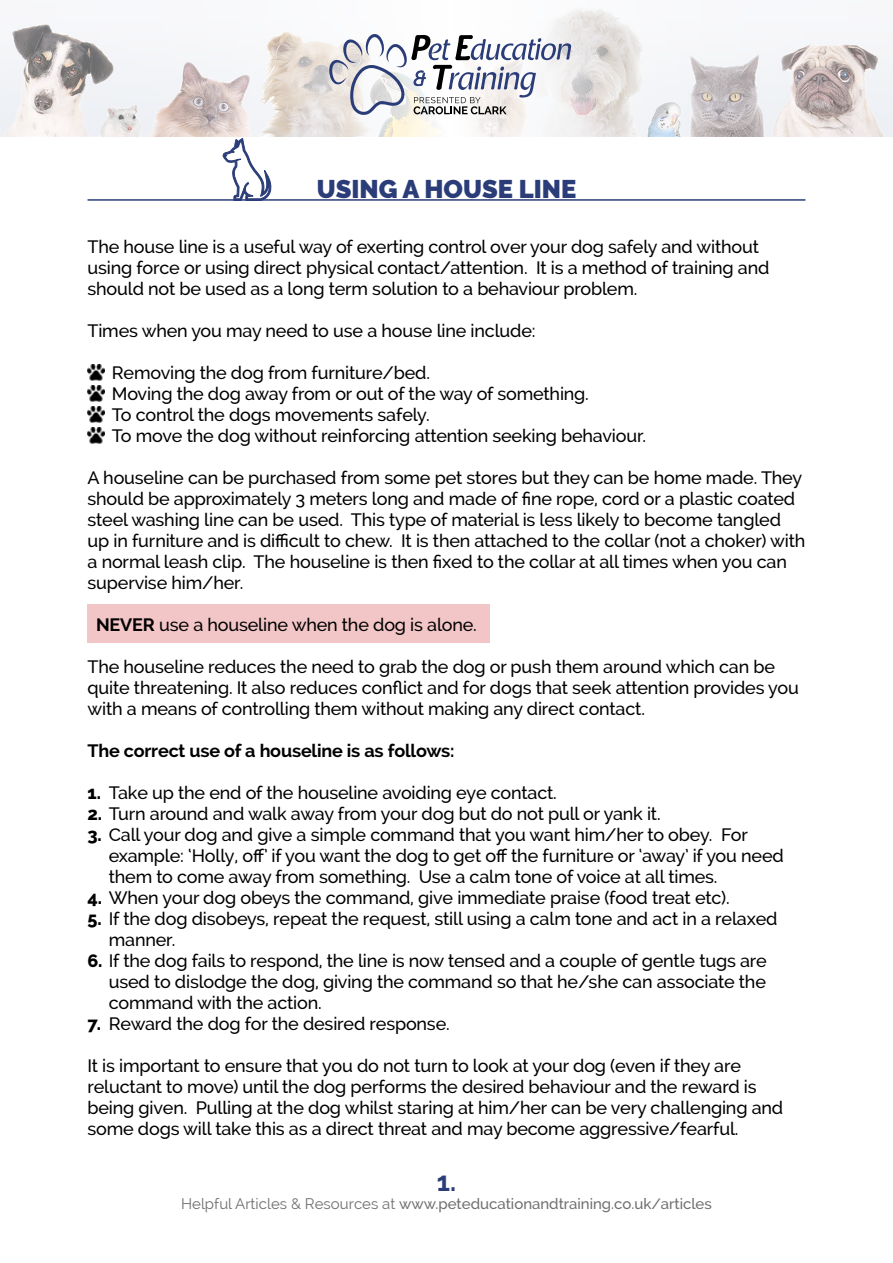
<style>
.page{position:relative;width:893px;height:1263px;background:#fff}
.page>*{position:absolute;margin:0;border:0;box-sizing:border-box;transform-origin:0 0}
.t1{font:700 27px "Raleway";color:#2b3d78}
.t2{font:900 25.5px "Raleway";color:#2b3d78}
.t3{font:500 18px/21px "Raleway";letter-spacing:-.01em;color:#000}
.t4{font:700 18px "Raleway";letter-spacing:-.01em;color:#000}
.t5{font:500 15px "Raleway";color:#706f6f}
.s1{font-weight:700}
.s2{font-weight:800}
.s3{font-weight:400}
</style>
<div class="page">
<img style="left:0;top:9px;width:893px;height:128px">
<div style="left:88px;top:604px;width:402px;height:38px;background:#f2c5c6"></div>
<svg style="left:328px;top:31px;width:243px;height:86px"></svg>
<img style="left:88px;top:364px;width:16px;height:17px">
<img style="left:88px;top:385px;width:16px;height:17px">
<img style="left:88px;top:406px;width:16px;height:17px">
<img style="left:88px;top:427px;width:16px;height:17px">
<svg style="left:223px;top:138px;width:49px;height:61px"></svg>
<hr style="left:88px;top:199px;width:717px;height:2px;background:#2b3d78">
<h2 class="t2" style="left:317px;top:175px;width:261px">USING A HOUSE LINE</h2>
<p class="t3" style="left:88px;top:236px;width:683px">The house line is a useful way of exerting control over your dog safely and without using force or using direct physical contact/attention. It is a method of training and should not be used as a long term solution to a behaviour problem.</p>
<p class="t3" style="left:88px;top:320px;width:450px">Times when you may need to use a house line include:</p>
<p class="t3" style="left:112px;top:362px;width:536px">Removing the dog from furniture/bed.<br>Moving the dog away from or out of the way of something.<br>To control the dogs movements safely.<br>To move the dog without reinforcing attention seeking behaviour.</p>
<p class="t3" style="left:88px;top:467px;width:719px">A houseline can be purchased from some pet stores but they can be home made. They should be approximately 3 meters long and made of fine rope, cord or a plastic coated steel washing line can be used. This type of material is less likely to become tangled up in furniture and is difficult to chew. It is then attached to the collar (not a choker) with a normal leash clip. The houseline is then fixed to the collar at all times when you can supervise him/her.</p>
<p class="t3" style="left:96px;top:614px;width:382px"><span class="s1">NEVER</span> use a houseline when the dog is alone.</p>
<p class="t3" style="left:88px;top:656px;width:713px">The houseline reduces the need to grab the dog or push them around which can be quite threatening. It also reduces conflict and for dogs that seek attention provides you with a means of controlling them without making any direct contact.</p>
<p class="t4" style="left:88px;top:740px;width:368px">The correct use of a houseline is as follows:</p>
<p class="t3" style="left:88px;top:782px;width:471px"><span class="s2">1.</span> Take up the end of the houseline avoiding eye contact.</p>
<p class="t3" style="left:88px;top:803px;width:575px"><span class="s2">2.</span> Turn around and walk away from your dog but do not pull or yank it.</p>
<p class="t3" style="left:109px;top:824px;width:676px;text-indent:-21px"><span class="s2">3.</span> Call your dog and give a simple command that you want him/her to obey. For example: ‘Holly, off’ if you want the dog to get off the furniture or ‘away’ if you need them to come away from something. Use a calm tone of voice at all times.</p>
<p class="t3" style="left:88px;top:887px;width:644px"><span class="s2">4.</span> When your dog obeys the command, give immediate praise (food treat etc).</p>
<p class="t3" style="left:109px;top:908px;width:670px;text-indent:-21px"><span class="s2">5.</span> If the dog disobeys, repeat the request, still using a calm tone and act in a relaxed manner.</p>
<p class="t3" style="left:109px;top:950px;width:660px;text-align:justify;text-indent:-21px"><span class="s2">6.</span> If the dog fails to respond, the line is now tensed and a couple of gentle tugs are used to dislodge the dog, giving the command so that he/she can associate the command with the action.</p>
<p class="t3" style="left:88px;top:1013px;width:364px"><span class="s2">7.</span> Reward the dog for the desired response.</p>
<p class="t3" style="left:88px;top:1055px;width:697px">It is important to ensure that you do not turn to look at your dog (even if they are reluctant to move) until the dog performs the desired behaviour and the reward is being given. Pulling at the dog whilst staring at him/her can be very challenging and some dogs will take this as a direct threat and may become aggressive/fearful.</p>
<h1 class="t1" style="left:437px;top:1166px;width:21px">1.</h1>
<p class="t5" style="left:181px;top:1195px;width:532px"><span class="s3">Helpful Articles &amp; Resources at</span> www.peteducationandtraining.co.uk/articles</p>
</div>
